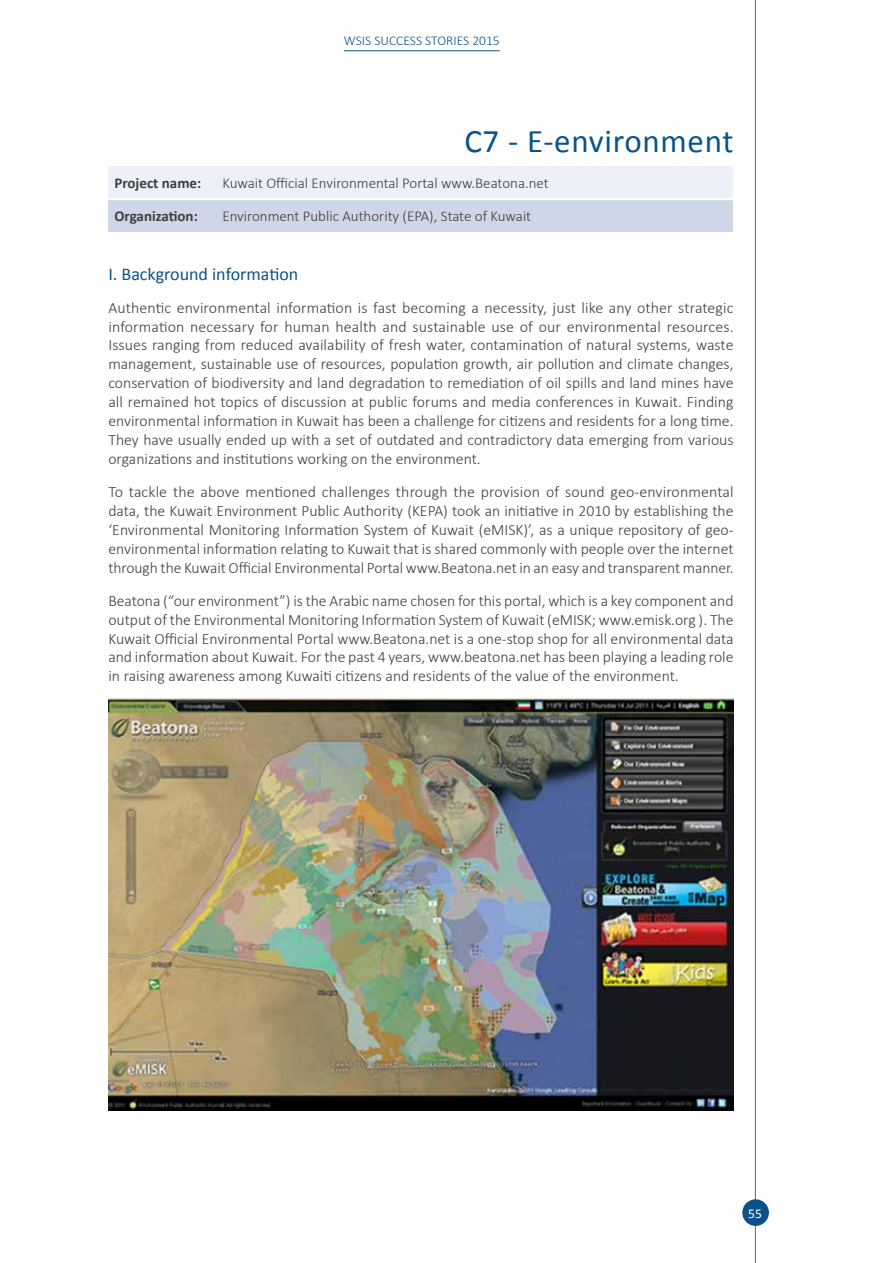
<style>
.page{position:relative;width:893px;height:1263px;background:#fff}
.page>*{position:absolute;margin:0;border:0;box-sizing:border-box;transform-origin:0 0}
.Chapt_title_next_pag{font:33px "Calibri";letter-spacing:.02em;color:#0a5288}
.Heading_2{font:18px "Calibri";color:#0a5288}
.t1{font:300 15.75px/18.9px "Calibri";color:#3e3e3f;text-align:justify}
.Table_text{font:300 15px "Calibri";color:#3e3e3f}
.Table_text-2{font:700 15px "Calibri";color:#3e3e3f}
.t2{font:300 13.5px "Calibri";color:#0a5288}
.t3{font:13.5px "Calibri";color:#fff}
</style>
<div class="page">
<hr style="left:755px;top:0;width:1px;height:1263px;background:#67676a">
<div style="left:742px;top:1199px;width:27px;height:27px;background:#0a5288;border-radius:50%"></div>
<hr style="left:344px;top:50px;width:156px;height:1px;background:#0a5288">
<div style="left:108px;top:167px;width:625px;height:32px;background:#edf0f6"></div>
<div style="left:108px;top:199px;width:625px;height:33px;background:#ced7e7"></div>
<hr style="left:108px;top:198px;width:625px;height:2px;background:#fff">
<img style="left:108px;top:699px;width:625px;height:411px">
<p class="t2" style="left:344px;top:32px;width:157px">WSIS SUCCESS STORIES 2015</p>
<h1 class="Chapt_title_next_pag" style="left:464px;top:118px;width:271px">C7 - E-environment</h1>
<p class="Table_text-2" style="left:114px;top:173px;width:88px">Project name:</p>
<p class="Table_text" style="left:222px;top:174px;width:328px">Kuwait Official Environmental Portal www.Beatona.net</p>
<p class="Table_text-2" style="left:114px;top:205px;width:85px">Organization:</p>
<p class="Table_text" style="left:222px;top:207px;width:310px">Environment Public Authority (EPA), State of Kuwait</p>
<h2 class="Heading_2" style="left:108px;top:262px;width:191px">I. Background information</h2>
<p class="t1" style="left:108px;top:298px;width:627px">Authentic environmental information is fast becoming a necessity, just like any other strategic information necessary for human health and sustainable use of our environmental resources.<br>Issues ranging from reduced availability of fresh water, contamination of natural systems, waste management, sustainable use of resources, population growth, air pollution and climate changes, conservation of biodiversity and land degradation to remediation of oil spills and land mines have all remained hot topics of discussion at public forums and media conferences in Kuwait. Finding environmental information in Kuwait has been a challenge for citizens and residents for a long time.<br>They have usually ended up with a set of outdated and contradictory data emerging from various organizations and institutions working on the environment.</p>
<p class="t1" style="left:108px;top:482px;width:627px">To tackle the above mentioned challenges through the provision of sound geo-environmental data, the Kuwait Environment Public Authority (KEPA) took an initiative in 2010 by establishing the ‘Environmental Monitoring Information System of Kuwait (eMISK)’, as a unique repository of geo&shy;environmental information relating to Kuwait that is shared commonly with people over the internet through the Kuwait Official Environmental Portal www.Beatona.net in an easy and transparent manner.</p>
<p class="t1" style="left:108px;top:591px;width:627px">Beatona (“our environment”) is the Arabic name chosen for this portal, which is a key component and output of the Environmental Monitoring Information System of Kuwait (eMISK; www.emisk.org ). The Kuwait Official Environmental Portal www.Beatona.net is a one-stop shop for all environmental data and information about Kuwait. For the past 4 years, www.beatona.net has been playing a leading role in raising awareness among Kuwaiti citizens and residents of the value of the environment.</p>
<p class="t3" style="left:748px;top:1204px;width:15px">55</p>
</div>
